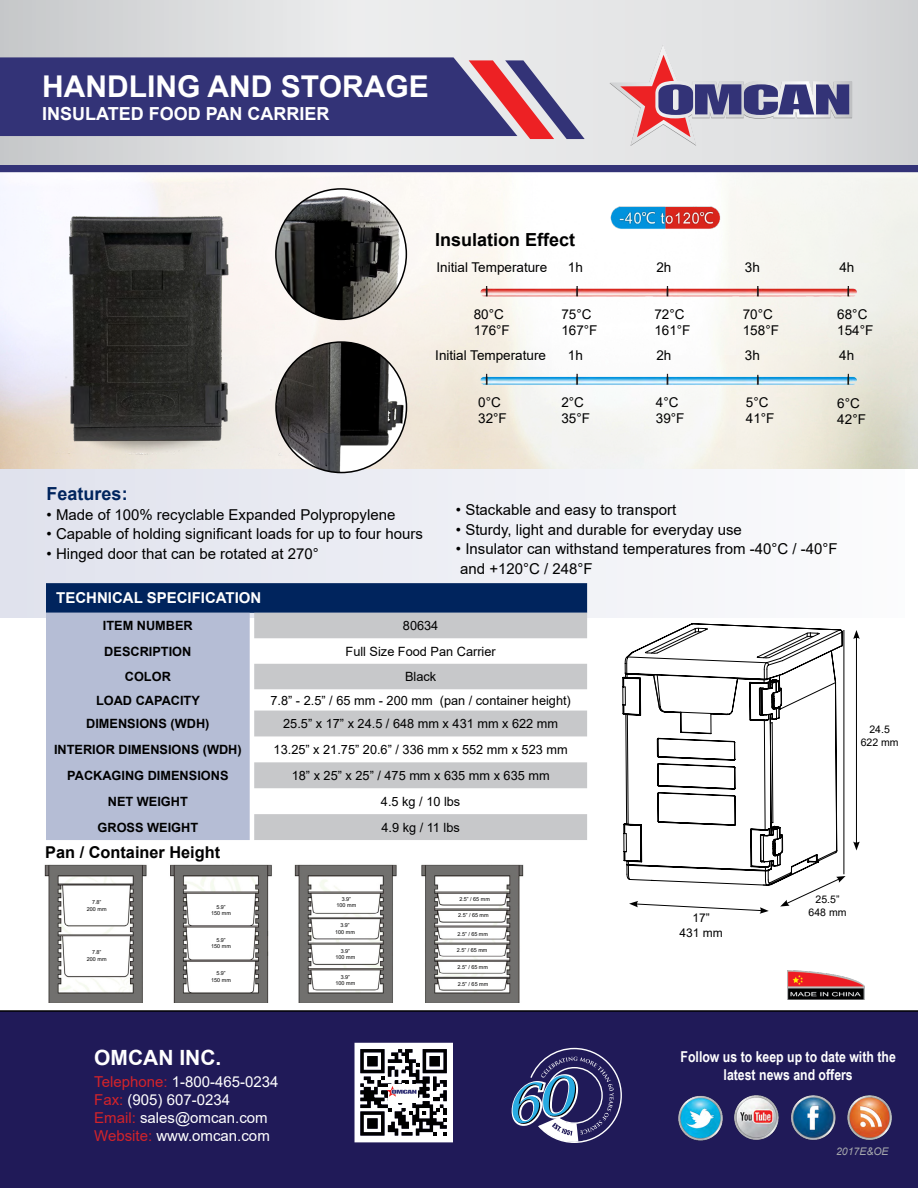
<style>
.page{position:relative;width:918px;height:1188px;background:#fff}
.page>*{position:absolute;margin:0;border:0;box-sizing:border-box;transform-origin:0 0}
.t1{font:700 30px "Arial";color:#fff}
.t2{font:700 21px "Arial";color:#fff}
.t3{font:700 18px "Arial";color:#fff}
.t4{font:700 18px "Arial";color:#000}
.t5{font:700 18px "Arial";color:#00245d}
.t6{font:700 16.35px "Arial";color:#000}
.t7{font:15px/19.5px "Arial";color:#000}
.t8{font:15px/18px "Arial";color:#fff}
.t9{font:700 15px/18px "Arial Narrow";color:#fff;text-align:center}
.t10{font:700 15px "Arial";color:#fff}
.t11{font:13.5px/16.2px "Arial";color:#000}
.t12{font:12.75px "Arial";color:#000}
.t13{font:700 12.75px "Arial";color:#000}
.t14{font:12px/14.4px "Arial";color:#000;text-align:center}
.t15{font:10.5px/12.6px "Arial";color:#000;text-align:center}
.t16{font:italic 10.5px "Arial";color:#a7a9ac}
.t17{font:5.4px/6.6px "Arial";color:#000;text-align:center}
.s1{color:#d2232a}
</style>
<div class="page">
<div style="left:0;top:469px;width:905px;height:149px;background:linear-gradient(to right,#dfe2ed,#fbfcfd)"></div>
<div style="left:0;top:1010px;width:918px;height:178px;background:#201a58"></div>
<img style="left:676px;top:1085px;width:239px;height:66px">
<svg style="left:512px;top:1048px;width:110px;height:95px;background:#474d7e"></svg>
<svg style="left:355px;top:1043px;width:97px;height:99px"></svg>
<svg style="left:0;top:0;width:918px;height:166px;background:#dcdddf"></svg>
<svg style="left:0;top:57px;width:585px;height:82px;background:#524a82"></svg>
<div style="left:0;top:166px;width:918px;height:7px;background:#337"></div>
<svg style="left:609px;top:44px;width:243px;height:102px;background:#c1b6c3"></svg>
<div style="left:46px;top:583px;width:541px;height:30px;background:#00245d"></div>
<div style="left:46px;top:613px;width:204px;height:227px;background:#b5bdd5"></div>
<svg style="left:254px;top:613px;width:333px;height:227px;fill:#c7c8ca"></svg>
<img style="left:787px;top:970px;width:77px;height:29px">
<svg style="left:625px;top:623px;width:218px;height:50px"></svg>
<hr style="left:856px;top:637px;width:1px;height:207px;background:#000">
<svg style="left:853px;top:630px;width:7px;height:9px"></svg>
<svg style="left:853px;top:842px;width:7px;height:8px"></svg>
<svg style="left:622px;top:673px;width:224px;height:241px"></svg>
<img style="left:44px;top:864px;width:480px;height:138px">
<img style="left:0;top:173px;width:918px;height:296px">
<img style="left:466px;top:286px;width:396px;height:114px">
<img style="left:590px;top:205px;width:155px;height:27px">
<hr style="left:844px;top:630px;width:1px;height:244px;background:#000">
<div style="left:73px;top:897px;width:47px;height:19px;background:#fff"></div>
<div style="left:74px;top:947px;width:47px;height:20px;background:#fff"></div>
<div style="left:206px;top:899px;width:32px;height:20px;background:#fff"></div>
<div style="left:331px;top:974px;width:32px;height:12px;background:#fff"></div>
<div style="left:333px;top:921px;width:27px;height:17px;background:#fff"></div>
<div style="left:206px;top:933px;width:32px;height:20px;background:#fff"></div>
<div style="left:206px;top:967px;width:32px;height:20px;background:#fff"></div>
<div style="left:331px;top:897px;width:31px;height:13px;background:#fff"></div>
<div style="left:331px;top:949px;width:31px;height:13px;background:#fff"></div>
<div style="left:448px;top:895px;width:46px;height:8px;background:#fff"></div>
<div style="left:449px;top:912px;width:47px;height:8px;background:#fff"></div>
<div style="left:449px;top:929px;width:47px;height:8px;background:#fff"></div>
<div style="left:448px;top:947px;width:46px;height:8px;background:#fff"></div>
<div style="left:447px;top:963px;width:47px;height:8px;background:#fff"></div>
<div style="left:448px;top:979px;width:47px;height:10px;background:#fff"></div>
<img style="left:10px;top:199px;width:288px;height:258px">
<img style="left:276px;top:189px;width:130px;height:130px;border-radius:65px">
<img style="left:276px;top:342px;width:131px;height:131px;border-radius:65px">
<h1 class="t1" style="left:42px;top:65px;width:388px">HANDLING AND STORAGE</h1>
<p class="t3" style="left:42px;top:101px;width:289px">INSULATED FOOD PAN CARRIER</p>
<p class="t4" style="left:435px;top:227px;width:142px">Insulation Effect</p>
<p class="t11" style="left:437px;top:259px;width:112px">Initial Temperature</p>
<p class="t11" style="left:474px;top:306px;width:38px">80°C<br>176°F</p>
<p class="t11" style="left:568px;top:259px;width:17px">1h</p>
<p class="t11" style="left:561px;top:306px;width:38px">75°C<br>167°F</p>
<p class="t11" style="left:656px;top:259px;width:17px">2h</p>
<p class="t11" style="left:654px;top:306px;width:38px">72°C<br>161°F</p>
<p class="t11" style="left:745px;top:259px;width:17px">3h</p>
<p class="t11" style="left:743px;top:306px;width:38px">70°C<br>158°F</p>
<p class="t11" style="left:839px;top:259px;width:17px">4h</p>
<p class="t11" style="left:837px;top:306px;width:38px">68°C<br>154°F</p>
<p class="t11" style="left:435px;top:347px;width:112px">Initial Temperature</p>
<p class="t11" style="left:568px;top:347px;width:17px">1h</p>
<p class="t11" style="left:656px;top:347px;width:17px">2h</p>
<p class="t11" style="left:745px;top:347px;width:17px">3h</p>
<p class="t11" style="left:839px;top:347px;width:17px">4h</p>
<p class="t11" style="left:478px;top:394px;width:30px">0°C<br>32°F</p>
<p class="t11" style="left:561px;top:394px;width:30px">2°C<br>35°F</p>
<p class="t11" style="left:656px;top:394px;width:30px">4°C<br>39°F</p>
<p class="t11" style="left:746px;top:394px;width:30px">5°C<br>41°F</p>
<p class="t11" style="left:837px;top:395px;width:30px">6°C<br>42°F</p>
<p class="t5" style="left:47px;top:481px;width:83px">Features:</p>
<p class="t7" style="left:47px;top:505px;width:350px">• Made of 100% recyclable Expanded Polypropylene</p>
<p class="t7" style="left:47px;top:524px;width:378px">• Capable of holding significant loads for up to four hours</p>
<p class="t7" style="left:47px;top:544px;width:274px">• Hinged door that can be rotated at 270°</p>
<p class="t7" style="left:456px;top:500px;width:222px">• Stackable and easy to transport</p>
<p class="t7" style="left:456px;top:520px;width:287px">• Sturdy, light and durable for everyday use</p>
<p class="t7" style="left:456px;top:539px;width:383px">• Insulator can withstand temperatures from -40°C / -40°F and +120°C / 248°F</p>
<p class="t10" style="left:56px;top:588px;width:207px">TECHNICAL SPECIFICATION</p>
<p class="t13" style="left:103px;top:617px;width:91px">ITEM NUMBER</p>
<p class="t12" style="left:403px;top:617px;width:37px">80634</p>
<p class="t13" style="left:104px;top:642px;width:89px">DESCRIPTION</p>
<p class="t12" style="left:346px;top:642px;width:152px">Full Size Food Pan Carrier</p>
<p class="t13" style="left:125px;top:668px;width:48px">COLOR</p>
<p class="t12" style="left:405px;top:668px;width:33px">Black</p>
<p class="t13" style="left:96px;top:691px;width:105px">LOAD CAPACITY</p>
<p class="t12" style="left:270px;top:691px;width:302px">7.8” - 2.5” / 65 mm - 200 mm (pan / container height)</p>
<p class="t13" style="left:86px;top:715px;width:125px">DIMENSIONS (WDH)</p>
<p class="t12" style="left:283px;top:715px;width:276px">25.5” x 17” x 24.5 / 648 mm x 431 mm x 622 mm</p>
<p class="t13" style="left:54px;top:741px;width:189px">INTERIOR DIMENSIONS (WDH)</p>
<p class="t12" style="left:274px;top:741px;width:296px">13.25” x 21.75” 20.6” / 336 mm x 552 mm x 523 mm</p>
<p class="t13" style="left:67px;top:766px;width:163px">PACKAGING DIMENSIONS</p>
<p class="t12" style="left:292px;top:767px;width:259px">18” x 25” x 25” / 475 mm x 635 mm x 635 mm</p>
<p class="t13" style="left:108px;top:792px;width:82px">NET WEIGHT</p>
<p class="t12" style="left:381px;top:793px;width:81px">4.5 kg / 10 lbs</p>
<p class="t13" style="left:98px;top:818px;width:102px">GROSS WEIGHT</p>
<p class="t12" style="left:381px;top:818px;width:80px">4.9 kg / 11 lbs</p>
<p class="t6" style="left:45px;top:841px;width:176px">Pan / Container Height</p>
<p class="t17" style="left:87px;top:899px;width:21px">7.8”<br>200 mm</p>
<p class="t17" style="left:211px;top:903px;width:21px">5.9”<br>150 mm</p>
<p class="t17" style="left:211px;top:937px;width:21px">5.9”<br>150 mm</p>
<p class="t17" style="left:211px;top:970px;width:21px">5.9”<br>150 mm</p>
<p class="t17" style="left:87px;top:949px;width:21px">7.8”<br>200 mm</p>
<p class="t17" style="left:337px;top:895px;width:21px">3.9”<br>100 mm</p>
<p class="t17" style="left:335px;top:922px;width:21px">3.9”<br>100 mm</p>
<p class="t17" style="left:336px;top:948px;width:21px">3.9”<br>100 mm</p>
<p class="t17" style="left:336px;top:973px;width:21px">3.9”<br>100 mm</p>
<p class="t17" style="left:459px;top:896px;width:32px">2.5” / 65 mm</p>
<p class="t17" style="left:458px;top:912px;width:32px">2.5” / 65 mm</p>
<p class="t17" style="left:457px;top:930px;width:32px">2.5” / 65 mm</p>
<p class="t17" style="left:457px;top:947px;width:32px">2.5” / 65 mm</p>
<p class="t17" style="left:457px;top:963px;width:32px">2.5” / 65 mm</p>
<p class="t17" style="left:458px;top:981px;width:32px">2.5” / 65 mm</p>
<p class="t14" style="left:680px;top:911px;width:45px">17”<br>431 mm</p>
<p class="t15" style="left:861px;top:723px;width:39px">24.5<br>622 mm</p>
<p class="t15" style="left:809px;top:893px;width:39px">25.5”<br>648 mm</p>
<h2 class="t2" style="left:94px;top:1029px;width:129px">OMCAN INC.</h2>
<p class="t8" style="left:94px;top:1072px;width:186px"><span class="s1">Telephone:</span> 1-800-465-0234<br><span class="s1">Fax:</span> (905) 607-0234<br><span class="s1">Email:</span> sales@omcan.com<br><span class="s1">Website:</span> www.omcan.com</p>
<h2 class="t2" style="left:94px;top:1042px;width:129px">OMCAN INC.</h2>
<p class="t9" style="left:681px;top:1047px;width:217px">Follow us to keep up to date with the latest news and offers</p>
<p class="t16" style="left:836px;top:1144px;width:54px">2017E&amp;OE</p>
</div>
